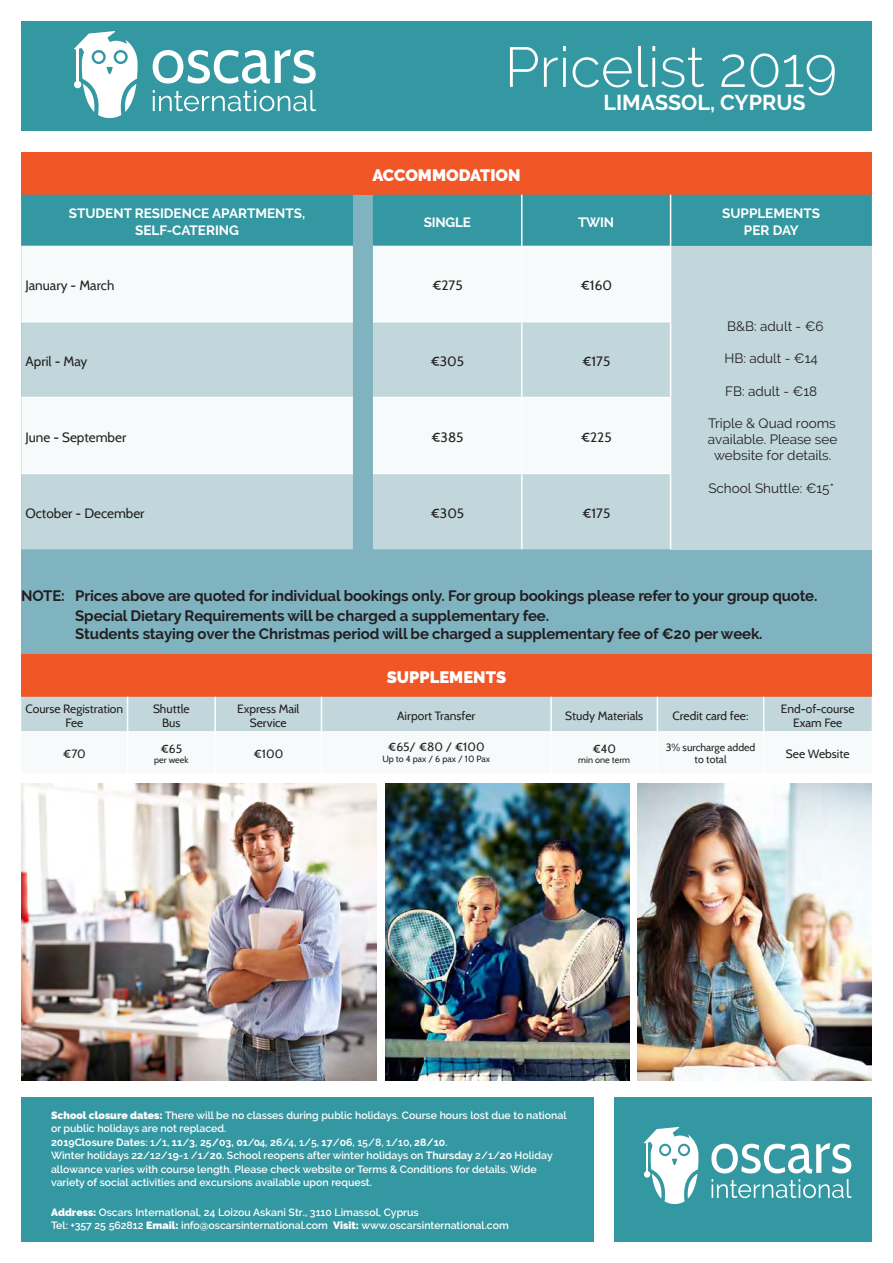
<style>
.page{position:relative;width:893px;height:1263px;background:#fff}
.page>*{position:absolute;margin:0;border:0;box-sizing:border-box;transform-origin:0 0}
.t1{font:300 56.1px "Raleway";color:#fff}
.t2{font:700 21.45px "Raleway";color:#fff}
.t3{font:900 16.5px "Raleway";color:#fff}
.t4{font:700 15px/20.5px "Raleway";letter-spacing:-.01em;color:#231f20}
.t5{font:13.5px/16.2px "Raleway";color:#231f20;text-align:center}
.t6{font:13.5px "Cabin";color:#231f20}
.t7{font:700 13.5px/16.2px "Raleway";color:#fff;text-align:center}
.t8{font:12px/14.4px "Cabin";color:#231f20;text-align:center}
.t9{font:600 10.5px/13.5px "Raleway";color:#fff}
.t10{font:10.5px/12.6px "Cabin";color:#231f20;text-align:center}
.t11{font:9px "Cabin";color:#231f20}
.s1{font-weight:900}
.s2{font-weight:700}
</style>
<div class="page">
<div style="left:614px;top:1097px;width:258px;height:145px;background:#3498a2"></div>
<div style="left:21px;top:1097px;width:573px;height:145px;background:#3498a2"></div>
<svg style="left:711px;top:1143px;width:140px;height:30px"></svg>
<svg style="left:711px;top:1179px;width:141px;height:19px"></svg>
<svg style="left:644px;top:1127px;width:54px;height:77px"></svg>
<div style="left:21px;top:152px;width:851px;height:512px;background:#7fb3c0"></div>
<img style="left:21px;top:784px;width:356px;height:296px">
<img style="left:385px;top:784px;width:244px;height:296px">
<img style="left:638px;top:784px;width:234px;height:296px">
<div style="left:21px;top:152px;width:851px;height:43px;background:#f15627"></div>
<div style="left:21px;top:195px;width:851px;height:51px;background:#3498a2"></div>
<div style="left:21px;top:246px;width:649px;height:76px;background:#f6fafa"></div>
<div style="left:671px;top:246px;width:201px;height:303px;background:#c1d7db"></div>
<svg style="left:21px;top:322px;width:649px;height:227px;background:#d0e1e4"></svg>
<hr style="left:521px;top:195px;width:1px;height:51px;background:#fff">
<hr style="left:670px;top:195px;width:1px;height:51px;background:#fff">
<hr style="left:521px;top:246px;width:1px;height:75px;background:#fff">
<hr style="left:670px;top:246px;width:1px;height:75px;background:#fff">
<hr style="left:521px;top:322px;width:1px;height:75px;background:#fff">
<hr style="left:670px;top:322px;width:1px;height:75px;background:#fff">
<hr style="left:521px;top:398px;width:1px;height:75px;background:#fff">
<hr style="left:670px;top:398px;width:1px;height:75px;background:#fff">
<hr style="left:521px;top:474px;width:1px;height:75px;background:#fff">
<hr style="left:670px;top:474px;width:1px;height:75px;background:#fff">
<hr style="left:21px;top:321px;width:332px;height:1px;background:#fff">
<hr style="left:373px;top:321px;width:149px;height:1px;background:#fff">
<hr style="left:522px;top:321px;width:149px;height:1px;background:#fff">
<hr style="left:21px;top:397px;width:332px;height:1px;background:#fff">
<hr style="left:373px;top:397px;width:149px;height:1px;background:#fff">
<hr style="left:522px;top:397px;width:149px;height:1px;background:#fff">
<hr style="left:21px;top:473px;width:332px;height:1px;background:#fff">
<hr style="left:373px;top:473px;width:149px;height:1px;background:#fff">
<hr style="left:522px;top:473px;width:149px;height:1px;background:#fff">
<div style="left:21px;top:21px;width:851px;height:110px;background:#3498a2"></div>
<svg style="left:153px;top:49px;width:163px;height:35px"></svg>
<svg style="left:153px;top:90px;width:163px;height:21px"></svg>
<svg style="left:74px;top:31px;width:64px;height:87px"></svg>
<div style="left:21px;top:654px;width:851px;height:43px;background:#f15627"></div>
<div style="left:21px;top:697px;width:851px;height:35px;background:#c1d7db"></div>
<hr style="left:127px;top:697px;width:1px;height:34px;background:#fff">
<hr style="left:214px;top:697px;width:2px;height:34px;background:#fff">
<hr style="left:321px;top:697px;width:1px;height:34px;background:#fff">
<hr style="left:550px;top:697px;width:2px;height:34px;background:#fff">
<hr style="left:657px;top:697px;width:1px;height:34px;background:#fff">
<hr style="left:763px;top:697px;width:1px;height:34px;background:#fff">
<hr style="left:127px;top:731px;width:1px;height:42px;background:#fff">
<hr style="left:214px;top:731px;width:2px;height:42px;background:#fff">
<hr style="left:321px;top:731px;width:1px;height:42px;background:#fff">
<hr style="left:550px;top:731px;width:2px;height:42px;background:#fff">
<hr style="left:657px;top:731px;width:1px;height:42px;background:#fff">
<hr style="left:763px;top:731px;width:1px;height:42px;background:#fff">
<h1 class="t1" style="left:505px;top:34px;width:334px">Pricelist 2019</h1>
<h2 class="t2" style="left:604px;top:90px;width:67px">Limasso</h2>
<h2 class="t2" style="left:697px;top:90px;width:107px">l, Cyprus</h2>
<p class="t7" style="left:69px;top:206px;width:46px">STU DENT</p>
<p class="t7" style="left:135px;top:206px;width:49px">RESIDENCE</p>
<p class="t7" style="left:212px;top:206px;width:27px">APART</p>
<p class="t7" style="left:255px;top:206px;width:22px">MENT</p>
<p class="t7" style="left:294px;top:206px;width:13px">S,</p>
<p class="t7" style="left:135px;top:222px;width:47px">SELF-CATERIN</p>
<p class="t7" style="left:229px;top:222px;width:11px">G</p>
<h3 class="t3" style="left:372px;top:166px;width:150px">Accommodation</h3>
<p class="t7" style="left:424px;top:214px;width:48px">Single</p>
<p class="t7" style="left:578px;top:214px;width:37px">Twin</p>
<p class="t7" style="left:722px;top:206px;width:98px">Supplements per day</p>
<p class="t6" style="left:26px;top:277px;width:90px">January - March</p>
<p class="t6" style="left:432px;top:277px;width:32px">€275</p>
<p class="t6" style="left:580px;top:277px;width:33px">€160</p>
<p class="t6" style="left:26px;top:353px;width:63px">April - May</p>
<p class="t6" style="left:430px;top:353px;width:35px">€305</p>
<p class="t6" style="left:582px;top:353px;width:30px">€175</p>
<p class="t6" style="left:26px;top:429px;width:102px">June - September</p>
<p class="t6" style="left:431px;top:429px;width:34px">€385</p>
<p class="t6" style="left:581px;top:429px;width:32px">€225</p>
<p class="t6" style="left:26px;top:505px;width:121px">October - December</p>
<p class="t6" style="left:430px;top:505px;width:35px">€305</p>
<p class="t6" style="left:582px;top:505px;width:30px">€175</p>
<p class="t5" style="left:727px;top:318px;width:98px">B&amp;B: adult - €6</p>
<p class="t5" style="left:724px;top:350px;width:95px">HB: adult - €14</p>
<p class="t5" style="left:725px;top:383px;width:94px">FB: adult - €18</p>
<p class="t5" style="left:708px;top:415px;width:131px">Triple &amp; Quad rooms available. Please see website for details.</p>
<p class="t5" style="left:708px;top:480px;width:127px">School Shuttle: €15*</p>
<h3 class="t4" style="left:75px;top:585px;width:744px;text-indent:-54px">nOte: Prices above are quoted for individual bookings only. For group bookings please refer to your group quote.<br>Special Dietary requirements will be charged a supplementary fee.</h3>
<h3 class="t4" style="left:75px;top:624px;width:689px">Students staying over the christmas period will be charged a supplementary fee of €20 per week.</h3>
<h3 class="t3" style="left:387px;top:668px;width:121px">Supplements</h3>
<p class="t8" style="left:26px;top:701px;width:99px">Course Registration<br>Fee</p>
<p class="t8" style="left:153px;top:701px;width:38px">Shuttle<br>Bus</p>
<p class="t8" style="left:237px;top:701px;width:64px">Express Mail<br>Service</p>
<p class="t8" style="left:397px;top:708px;width:80px">Airport Transfer</p>
<p class="t8" style="left:565px;top:708px;width:79px">Study Materials</p>
<p class="t8" style="left:673px;top:708px;width:77px">Credit card fee:</p>
<p class="t8" style="left:781px;top:701px;width:75px">End-of-course<br>Exam Fee</p>
<p class="t8" style="left:63px;top:746px;width:24px">€70</p>
<p class="t8" style="left:388px;top:740px;width:98px">€65/ €80 / €100</p>
<p class="t11" style="left:382px;top:753px;width:109px">Up to 4 pax / 6 pax / 10 Pax</p>
<p class="t10" style="left:666px;top:741px;width:91px">3% surcharge added to total</p>
<p class="t8" style="left:786px;top:746px;width:65px">See Website</p>
<p class="t8" style="left:592px;top:741px;width:25px">€40</p>
<p class="t11" style="left:578px;top:755px;width:53px">min one term</p>
<p class="t8" style="left:160px;top:741px;width:23px">€65</p>
<p class="t11" style="left:154px;top:755px;width:36px">per week</p>
<p class="t8" style="left:253px;top:746px;width:31px">€100</p>
<p class="t9" style="left:51px;top:1108px;width:517px"><span class="s1">school closure dates:</span> There will be no classes during public holidays. Course hours lost due to national or public holidays are not replaced.<br><span class="s2">2019Closure Dates</span>: 1/1, <span class="s2">11</span>/<span class="s2">3</span>, <span class="s2">25/03, 01</span>/<span class="s2">0</span>4, <span class="s2">26</span>/4, 1/5, <span class="s2">17</span>/<span class="s2">06</span>, 15/8, 1/10<span class="s2">, 28/10</span>.<br>Winter holidays 2<span class="s2">2</span>/12/1<span class="s2">9</span>-1 /1/<span class="s2">20</span>. School reopens after winter holidays on <span class="s2">Thursday</span> 2/1/<span class="s2">20</span> Holiday allowance varies with course length. Please check website or Terms &amp; Conditions for details. Wide variety of social activities and excursions available upon request.</p>
<p class="t9" style="left:51px;top:1206px;width:459px;line-height:12.6px"><span class="s1">Address:</span> Oscars International, 24 Loizou Askani Str., 3110 Limassol, Cyprus<br>Tel: +357 25 562812 <span class="s1">email:</span> info@oscarsinternational.com <span class="s1">Visit:</span> www.oscarsinternational.com</p>
</div>
